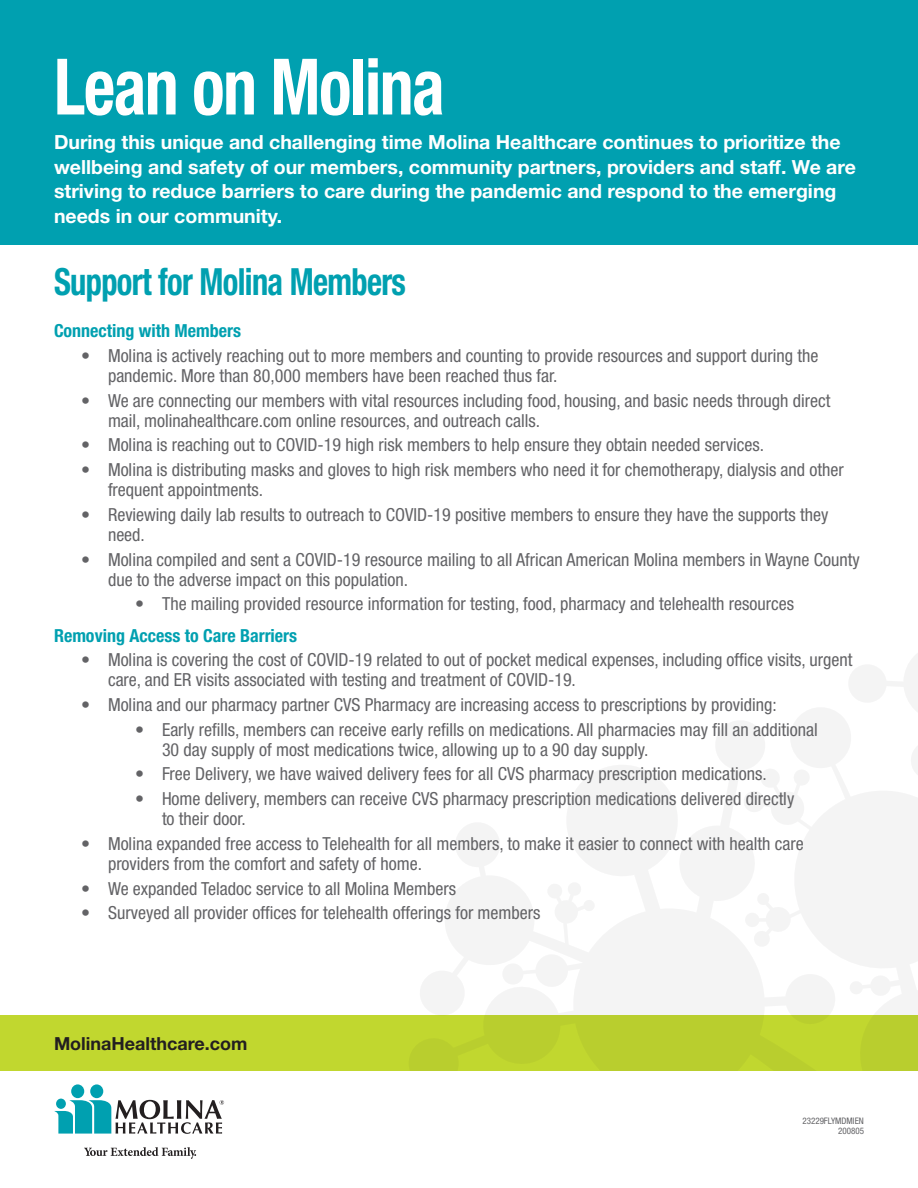
<style>
.page{position:relative;width:918px;height:1188px;background:#fff}
.page>*{position:absolute;margin:0;border:0;box-sizing:border-box;transform-origin:0 0}
.t1{font:700 condensed 78px "Helvetica Neue";letter-spacing:-.02em;color:#fff;scale:.87 1}
.t2{font:700 condensed 37.5px "Helvetica Neue";letter-spacing:-.02em;color:#00a0b0;scale:.87 1}
.t3{font:700 19.5px/24.8px "Helvetica Neue";color:#fff}
.t4{font:condensed 18px/20.2px "Helvetica Neue";color:#636366}
.t5{font:700 condensed 18px "Helvetica Neue";color:#00a0b0}
.t6{font:700 18px "Helvetica Neue";color:#231f20}
.t7{font:condensed 9px/10.4px "Helvetica Neue";color:#636366;text-align:right}
</style>
<div class="page">
<div style="left:0;top:0;width:918px;height:244px;background:#00a0b0"></div>
<div style="left:0;top:1015px;width:918px;height:56px;background:#c1d72f"></div>
<svg style="left:420px;top:654px;width:498px;height:361px"></svg>
<svg style="left:84px;top:1147px;width:112px;height:12px"></svg>
<div style="left:90px;top:1084px;width:13px;height:14px;background:#00a0b0;border-radius:50%"></div>
<div style="left:71px;top:1084px;width:13px;height:14px;background:#00a0b0;border-radius:50%"></div>
<svg style="left:54px;top:1100px;width:170px;height:34px"></svg>
<div style="left:56px;top:1099px;width:10px;height:10px;background:#00a0b0;border-radius:50%"></div>
<h1 class="t1" style="left:54px;top:40px;width:451px">Lean on Molina</h1>
<p class="t3" style="left:54px;top:129px;width:803px">During this unique and challenging time Molina Healthcare continues to prioritize the wellbeing and safety of our members, community partners, providers and staff. We are striving to reduce barriers to care during the pandemic and respond to the emerging needs in our community.</p>
<h2 class="t2" style="left:54px;top:259px;width:406px">Support for Molina Members</h2>
<h3 class="t5" style="left:54px;top:320px;width:189px">Connecting with Members</h3>
<p class="t4" style="left:108px;top:345px;width:712px;text-indent:-27px">• Molina is actively reaching out to more members and counting to provide resources and support during the pandemic. More than 80,000 members have been reached thus far.</p>
<p class="t4" style="left:108px;top:390px;width:724px;text-indent:-27px">• We are connecting our members with vital resources including food, housing, and basic needs through direct mail, molinahealthcare.com online resources, and outreach calls.</p>
<p class="t4" style="left:81px;top:435px;width:685px">• Molina is reaching out to COVID-19 high risk members to help ensure they obtain needed services.</p>
<p class="t4" style="left:108px;top:459px;width:737px;text-indent:-27px">• Molina is distributing masks and gloves to high risk members who need it for chemotherapy, dialysis and other frequent appointments.</p>
<p class="t4" style="left:108px;top:504px;width:722px;text-indent:-27px">• Reviewing daily lab results to outreach to COVID-19 positive members to ensure they have the supports they need.</p>
<p class="t4" style="left:108px;top:549px;width:753px;text-indent:-27px">• Molina compiled and sent a COVID-19 resource mailing to all African American Molina members in Wayne County due to the adverse impact on this population.</p>
<p class="t4" style="left:135px;top:594px;width:661px">• The mailing provided resource information for testing, food, pharmacy and telehealth resources</p>
<h3 class="t5" style="left:54px;top:624px;width:245px">Removing Access to Care Barriers</h3>
<p class="t4" style="left:108px;top:650px;width:746px;text-indent:-27px">• Molina is covering the cost of COVID-19 related to out of pocket medical expenses, including office visits, urgent care, and ER visits associated with testing and treatment of COVID-19.</p>
<p class="t4" style="left:81px;top:694px;width:697px">• Molina and our pharmacy partner CVS Pharmacy are increasing access to prescriptions by providing:</p>
<p class="t4" style="left:162px;top:719px;width:657px;text-indent:-27px">• Early refills, members can receive early refills on medications. All pharmacies may fill an additional<br>30 day supply of most medications twice, allowing up to a 90 day supply.</p>
<p class="t4" style="left:135px;top:764px;width:633px">• Free Delivery, we have waived delivery fees for all CVS pharmacy prescription medications.</p>
<p class="t4" style="left:162px;top:788px;width:634px;text-indent:-27px">• Home delivery, members can receive CVS pharmacy prescription medications delivered directly to their door.</p>
<p class="t4" style="left:108px;top:833px;width:697px;text-indent:-27px">• Molina expanded free access to Telehealth for all members, to make it easier to connect with health care providers from the comfort and safety of home.</p>
<p class="t4" style="left:81px;top:878px;width:377px">• We expanded Teladoc service to all Molina Members</p>
<p class="t4" style="left:81px;top:903px;width:461px">• Surveyed all provider offices for telehealth offerings for members</p>
<p class="t6" style="left:54px;top:1032px;width:195px">MolinaHealthcare.com</p>
<p class="t7" style="left:802px;top:1115px;width:63px">23229FLYMDMIEN<br>200805</p>
</div>
